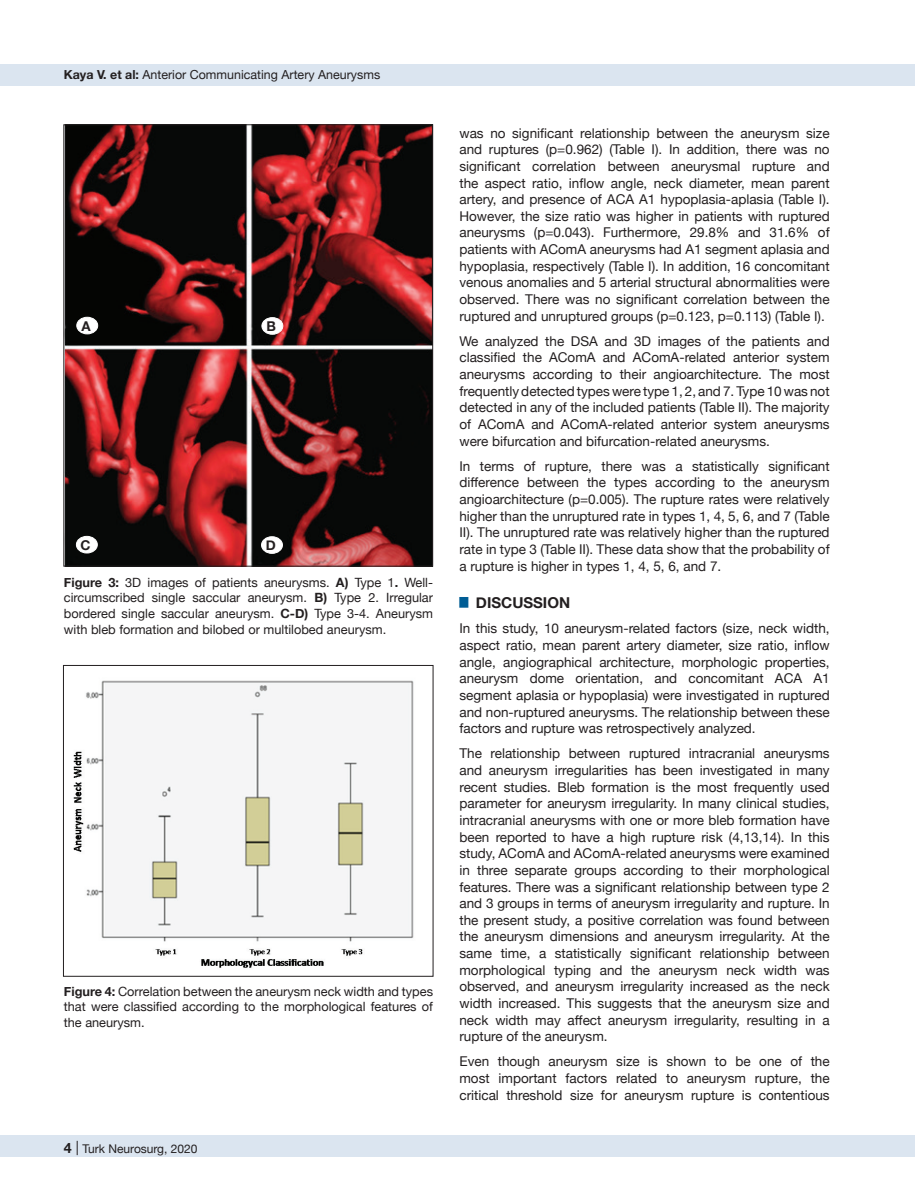
<style>
.page{position:relative;width:915px;height:1191px;background:#fff}
.page>*{position:absolute;margin:0;border:0;box-sizing:border-box;transform-origin:0 0}
.t1{font:700 15px "Helvetica Neue";color:#231f20}
.t2{font:13.5px/16.6px "Helvetica Neue";color:#231f20;text-align:justify}
.t3{font:700 13.5px "Helvetica Neue";color:#231f20}
.t4{font:12.75px/15.8px "Helvetica Neue";color:#231f20;text-align:justify}
.t5{font:12.45px "Helvetica Neue";color:#231f20}
.t6{font:12px "Helvetica Neue";color:#231f20}
.s1{font-weight:700}
.s2{font-weight:700;font-size:14.25px}
.s3{font-size:14.25px}
</style>
<div class="page">
<div style="left:0;top:1135px;width:914px;height:22px;background:#dbe5f0"></div>
<div style="left:0;top:64px;width:914px;height:21px;background:#dbe5f0"></div>
<img style="left:65px;top:126px;width:366px;height:438px">
<img style="left:73px;top:680px;width:341px;height:288px">
<div style="left:63px;top:665px;width:370px;height:311px;border:1px solid #231f20"></div>
<div style="left:77px;top:317px;width:21px;height:17px;background:#fff;border-radius:50%"></div>
<div style="left:77px;top:317px;width:21px;height:17px;border:1px solid #fff;border-radius:50%"></div>
<div style="left:262px;top:318px;width:21px;height:16px;background:#fff;border-radius:50%"></div>
<div style="left:261px;top:317px;width:22px;height:17px;border:1px solid #fff;border-radius:50%"></div>
<div style="left:76px;top:536px;width:21px;height:17px;background:#fff;border-radius:50%"></div>
<div style="left:76px;top:536px;width:21px;height:17px;border:1px solid #fff;border-radius:50%"></div>
<div style="left:261px;top:537px;width:21px;height:16px;background:#fff;border-radius:50%"></div>
<div style="left:261px;top:536px;width:21px;height:17px;border:1px solid #fff;border-radius:50%"></div>
<p class="t5" style="left:64px;top:66px;width:318px"><span class="s1">Kaya V. et al:</span> Anterior Communicating Artery Aneurysms</p>
<p class="t3" style="left:81px;top:315px;width:11px">A</p>
<p class="t3" style="left:266px;top:315px;width:11px">B</p>
<p class="t3" style="left:81px;top:534px;width:12px">C</p>
<p class="t3" style="left:265px;top:534px;width:12px">D</p>
<p class="t4" style="left:64px;top:575px;width:370px"><span class="s1">Figure 3:</span> 3D images of patients aneurysms. <span class="s1">A)</span> Type 1<span class="s1">.</span> Well&shy;circumscribed single saccular aneurysm. <span class="s1">B)</span> Type 2. Irregular bordered single saccular aneurysm. <span class="s1">C-D)</span> Type 3-4. Aneurysm with bleb formation and bilobed or multilobed aneurysm.</p>
<p class="t4" style="left:64px;top:984px;width:370px"><span class="s1">Figure 4:</span> Correlation between the aneurysm neck width and types that were classified according to the morphological features of the aneurysm.</p>
<p class="t6" style="left:63px;top:1140px;width:136px"><span class="s2">4</span> <span class="s3">|</span> Turk Neurosurg, 2020</p>
<p class="t2" style="left:459px;top:125px;width:371px">was no significant relationship between the aneurysm size and ruptures (p=0.962) (Table I). In addition, there was no significant correlation between aneurysmal rupture and the aspect ratio, inflow angle, neck diameter, mean parent artery, and presence of ACA A1 hypoplasia-aplasia (Table I).<br>However, the size ratio was higher in patients with ruptured aneurysms (p=0.043). Furthermore, 29.8% and 31.6% of patients with AComA aneurysms had A1 segment aplasia and hypoplasia, respectively (Table I). In addition, 16 concomitant venous anomalies and 5 arterial structural abnormalities were observed. There was no significant correlation between the ruptured and unruptured groups (p=0.123, p=0.113) (Table I).</p>
<p class="t2" style="left:459px;top:333px;width:371px">We analyzed the DSA and 3D images of the patients and classified the AComA and AComA-related anterior system aneurysms according to their angioarchitecture. The most frequently detected types were type 1, 2, and 7. Type 10 was not detected in any of the included patients (Table II). The majority of AComA and AComA-related anterior system aneurysms were bifurcation and bifurcation-related aneurysms.</p>
<p class="t2" style="left:459px;top:458px;width:371px">In terms of rupture, there was a statistically significant difference between the types according to the aneurysm angioarchitecture (p=0.005). The rupture rates were relatively higher than the unruptured rate in types 1, 4, 5, 6, and 7 (Table II). The unruptured rate was relatively higher than the ruptured rate in type 3 (Table II). These data show that the probability of a rupture is higher in types 1, 4, 5, 6, and 7.</p>
<p class="t1" style="left:459px;top:591px;width:112px"><sup>█</sup> DISCUSSION</p>
<p class="t2" style="left:459px;top:621px;width:371px">In this study, 10 aneurysm-related factors (size, neck width, aspect ratio, mean parent artery diameter, size ratio, inflow angle, angiographical architecture, morphologic properties, aneurysm dome orientation, and concomitant ACA A1 segment aplasia or hypoplasia) were investigated in ruptured and non-ruptured aneurysms. The relationship between these factors and rupture was retrospectively analyzed.</p>
<p class="t2" style="left:459px;top:746px;width:371px">The relationship between ruptured intracranial aneurysms and aneurysm irregularities has been investigated in many recent studies. Bleb formation is the most frequently used parameter for aneurysm irregularity. In many clinical studies, intracranial aneurysms with one or more bleb formation have been reported to have a high rupture risk (4,13,14). In this study, AComA and AComA-related aneurysms were examined in three separate groups according to their morphological features. There was a significant relationship between type 2 and 3 groups in terms of aneurysm irregularity and rupture. In the present study, a positive correlation was found between the aneurysm dimensions and aneurysm irregularity. At the same time, a statistically significant relationship between morphological typing and the aneurysm neck width was observed, and aneurysm irregularity increased as the neck width increased. This suggests that the aneurysm size and neck width may affect aneurysm irregularity, resulting in a rupture of the aneurysm.</p>
<p class="t2" style="left:459px;top:1054px;width:371px">Even though aneurysm size is shown to be one of the most important factors related to aneurysm rupture, the critical threshold size for aneurysm rupture is contentious</p>
</div>
